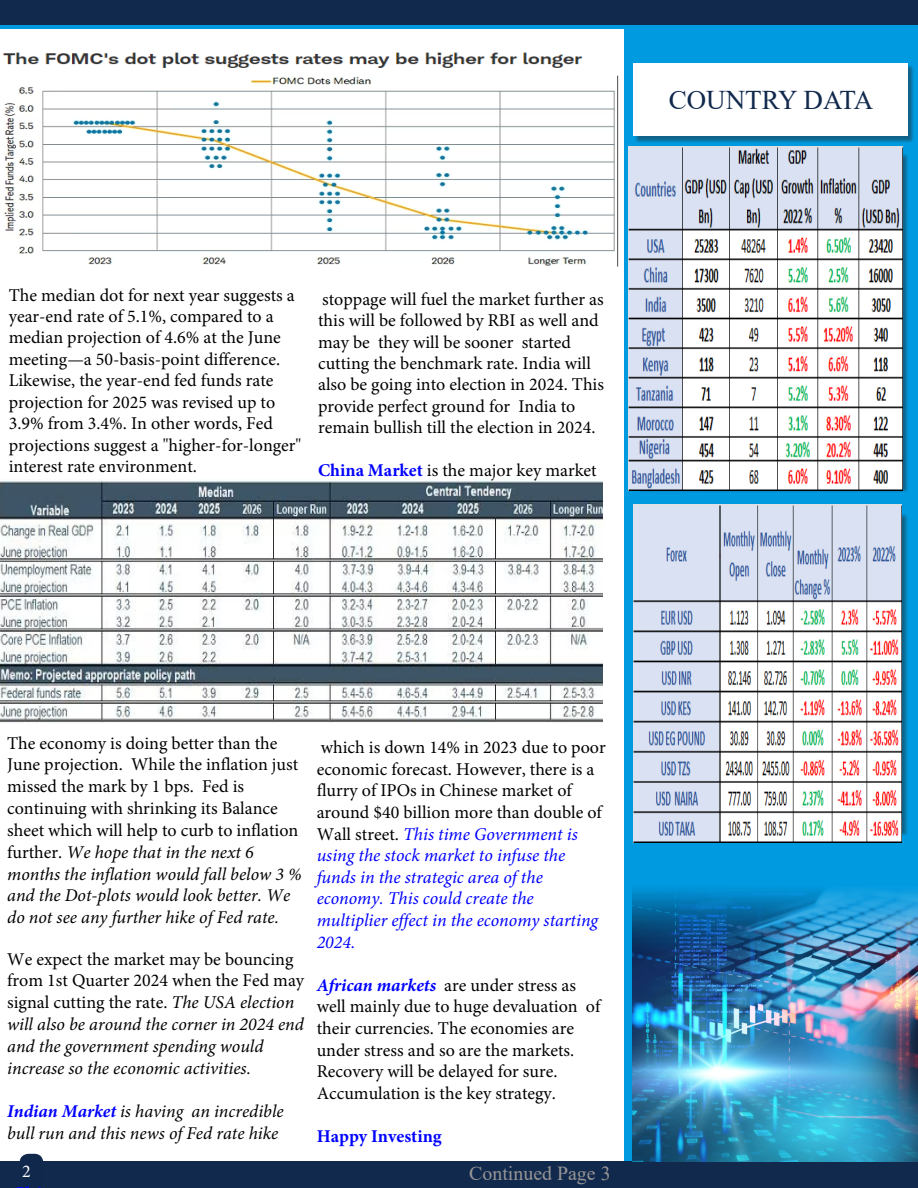
<style>
.page{position:relative;width:918px;height:1188px;background:#fff}
.page>*{position:absolute;margin:0;border:0;box-sizing:border-box;transform-origin:0 0}
.t1{font:27px "Times New Roman";color:#11294d}
.t2{font:19.95px "Times New Roman";color:#979595}
.t3{font:18px/21.5px "Minion Pro";color:#000}
.t4{font:italic 18px/21.6px "Minion Pro";color:#00f}
.t5{font:italic 18px/21.8px "Minion Pro";color:#000}
.t6{font:700 18px "Minion Pro";color:#00f}
.t7{font:18px "Minion Pro";color:#fff}
.s1{font-weight:700;color:#00f}
.s2{font-style:italic}
.s3{font-style:normal}
.s4{font-style:normal;color:#000}
.s5{font-weight:700;font-style:italic;color:#00f}
.s6{font-style:inherit}
</style>
<div class="page">
<div style="left:625px;top:3px;width:293px;height:1185px;background:#009ae0"></div>
<div style="left:0;top:1162px;width:918px;height:26px;background:#11294d"></div>
<div style="left:0;top:0;width:918px;height:29px;background:#009ae0"></div>
<div style="left:0;top:0;width:918px;height:25px;background:#11294d"></div>
<div style="left:634px;top:64px;width:281px;height:79px;background:#231f20;opacity:.45"></div>
<div style="left:633px;top:63px;width:274px;height:73px;background:#fff"></div>
<div style="left:638px;top:513px;width:271px;height:324px;background:#231f20;opacity:.45"></div>
<div style="left:637px;top:153px;width:271px;height:340px;background:#231f20;opacity:.45"></div>
<img style="left:632px;top:888px;width:286px;height:274px">
<div style="left:20px;top:1154px;width:23px;height:32px;background:#0f284c;border-radius:9px"></div>
<img style="left:629px;top:147px;width:274px;height:343px">
<img style="left:2px;top:52px;width:616px;height:215px">
<img style="left:0;top:479px;width:602px;height:243px">
<img style="left:633px;top:505px;width:269px;height:338px">
<h1 class="t1" style="left:669px;top:81px;width:206px">COUNTRY DATA</h1>
<p class="t3" style="left:9px;top:284px;width:294px">The median dot for next year suggests a year-end rate of 5.1%, compared to a median projection of 4.6% at the June meeting—a 50-basis-point difference.<br>Likewise, the year-end fed funds rate projection for 2025 was revised up to 3.9% from 3.4%. In other words, Fed projections suggest a "higher-for-longer" interest rate environment.</p>
<p class="t3" style="left:318px;top:288px;width:287px">stoppage will fuel the market further as this will be followed by RBI as well and may be they will be sooner started cutting the benchmark rate. India will also be going into election in 2024. This provide perfect ground for India to remain bullish till the election in 2024.</p>
<p class="t3" style="left:318px;top:460px;width:280px"><span class="s1">China Market</span> is the major key market</p>
<p class="t3" style="left:7px;top:732px;width:296px">The economy is doing better than the June projection. While the inflation just missed the mark by 1 bps. Fed is continuing with shrinking its Balance sheet which will help to curb to inflation further. <span class="s2">We hope that in the next 6 months the inflation would fall below 3 % and the Dot-plots would look better. We do not see any further hike of Fed rate.</span></p>
<p class="t5" style="left:7px;top:948px;width:298px"><span class="s3">We expect the market may be bouncing from 1st Quarter 2024 when the Fed may signal cutting the rate.</span> The USA election will also be around the corner in 2024 end and the government spending would increase so the economic activities.</p>
<p class="t5" style="left:7px;top:1101px;width:278px"><span class="s1">Indian Market</span> is having an incredible bull run and this news of Fed rate hike</p>
<p class="t4" style="left:317px;top:737px;width:291px"><span class="s4">which is down 14% in 2023 due to poor economic forecast. However, there is a flurry of IPOs in Chinese market of around $40 billion more than double of<br>Wall street.</span> This time Government is using the stock market to infuse the funds in the strategic area of the economy. This could create the multiplier effect in the economy starting<br>2024.</p>
<p class="t3" style="left:317px;top:974px;width:285px"><span class="s5">African markets</span> are under stress as well mainly due to huge devaluation of their currencies. The economies are under stress and so are the markets.<br>Recovery will be delayed for sure.<br>Accumulation is the key strategy.</p>
<p class="t6" style="left:317px;top:1124px;width:127px">Happy Investing</p>
<p class="t7" style="left:22px;top:1159px;width:10px">2</p>
<p class="t2" style="left:469px;top:1159px;width:143px">Continued Page <span class="s6">3</span></p>
</div>
